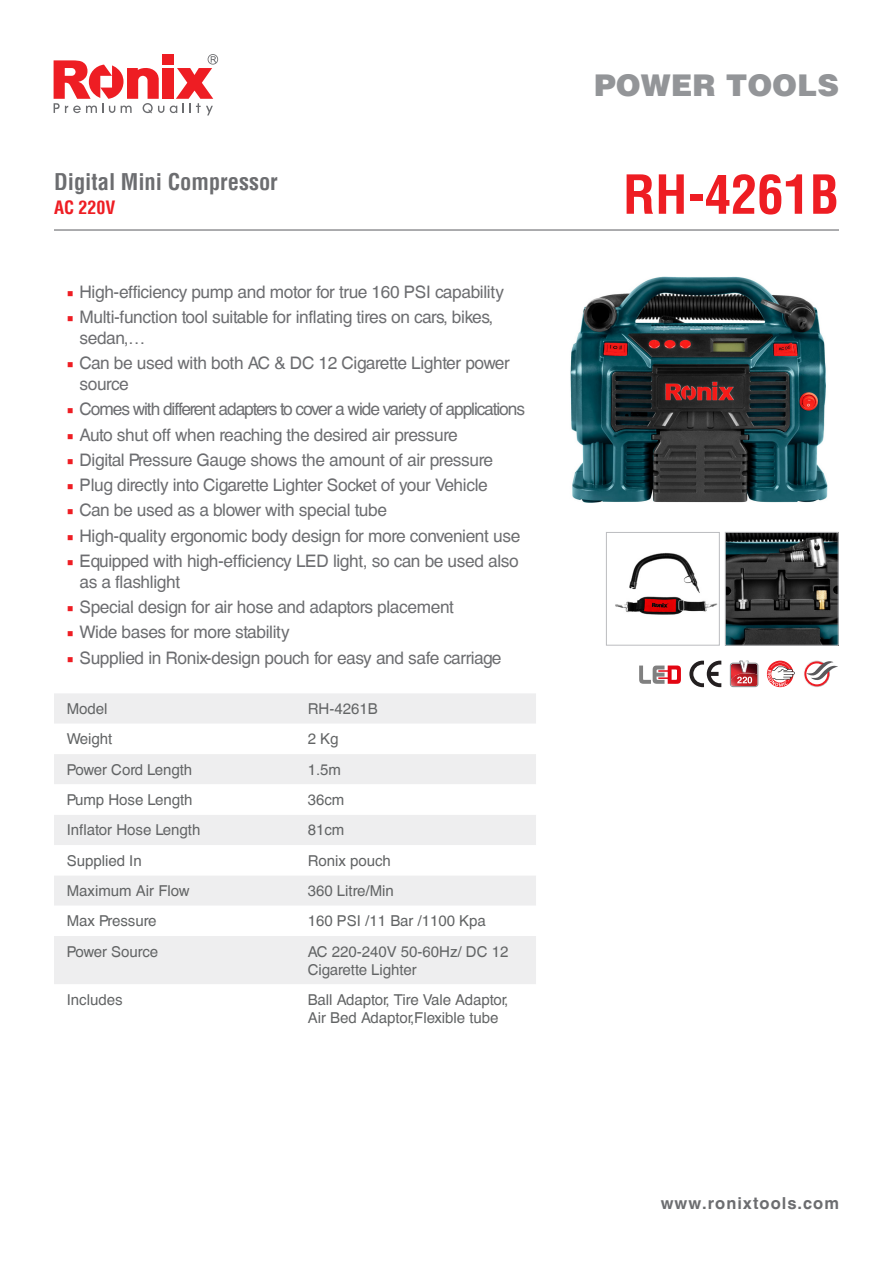
<style>
.page{position:relative;width:893px;height:1263px;background:#fff}
.page>*{position:absolute;margin:0;border:0;box-sizing:border-box;transform-origin:0 0}
.t1{font:700 condensed 52.5px "Helvetica LT";color:#ee1d23}
.t2{font:900 30px "Helvetica LT";color:#939598}
.t3{font:700 condensed 22.5px "Helvetica LT";color:#6c6d70}
.t4{font:700 condensed 18px "Helvetica LT";color:#ee1d23}
.t5{font:17.25px/21px "Helvetica CE";letter-spacing:-.02em;color:#6c6d70}
.t6{font:17.25px "Helvetica CE";letter-spacing:-.06em;color:#6c6d70}
.t7{font:700 16.5px "Helvetica CE";letter-spacing:.06em;color:#6c6d70}
.t8{font:15px/18px "Helvetica CE";color:#626465}
.s1{font-family:"Minion Pro";color:#ee1d23}
</style>
<div class="page">
<svg style="left:170px;top:54px;width:48px;height:61px"></svg>
<div style="left:162px;top:68px;width:11px;height:31px;background:#ee1d23"></div>
<svg style="left:54px;top:60px;width:110px;height:53px"></svg>
<div style="left:162px;top:54px;width:11px;height:11px;background:#ee1d23"></div>
<div style="left:54px;top:693px;width:482px;height:30px;background:#eeeeef"></div>
<svg style="left:54px;top:754px;width:482px;height:230px;fill:#eeeeef"></svg>
<hr style="left:54px;top:229px;width:785px;height:2px;background:#6c6d70">
<img style="left:570px;top:277px;width:258px;height:225px">
<img style="left:615px;top:553px;width:103px;height:62px">
<div style="left:606px;top:532px;width:114px;height:114px;border:1px solid #bcbdc0"></div>
<img style="left:727px;top:534px;width:110px;height:110px">
<div style="left:725px;top:532px;width:114px;height:114px;border:1px solid #bcbdc0"></div>
<svg style="left:689px;top:661px;width:32px;height:26px"></svg>
<svg style="left:767px;top:661px;width:28px;height:26px"></svg>
<svg style="left:730px;top:661px;width:28px;height:26px"></svg>
<svg style="left:804px;top:661px;width:34px;height:26px"></svg>
<svg style="left:639px;top:665px;width:42px;height:19px"></svg>
<p class="t3" style="left:54px;top:167px;width:225px">Digital Mini Compressor</p>
<p class="t4" style="left:54px;top:196px;width:63px">AC 220V</p>
<p class="t5" style="left:67px;top:281px;width:439px"><span class="s1">■</span> High-efficiency pump and motor for true 160 PSI capability</p>
<p class="t5" style="left:80px;top:306px;width:415px;text-indent:-13px"><span class="s1">■</span> Multi-function tool suitable for inflating tires on cars, bikes, sedan,…</p>
<p class="t5" style="left:80px;top:353px;width:432px;text-indent:-13px"><span class="s1">■</span> Can be used with both AC &amp; DC 12 Cigarette Lighter power source</p>
<p class="t6" style="left:67px;top:399px;width:460px"><span class="s1">■</span> Comes with different adapters to cover a wide variety of applications</p>
<p class="t5" style="left:67px;top:424px;width:392px"><span class="s1">■</span> Auto shut off when reaching the desired air pressure</p>
<p class="t5" style="left:67px;top:449px;width:428px"><span class="s1">■</span> Digital Pressure Gauge shows the amount of air pressure</p>
<p class="t5" style="left:67px;top:475px;width:422px"><span class="s1">■</span> Plug directly into Cigarette Lighter Socket of your Vehicle</p>
<p class="t5" style="left:67px;top:500px;width:322px"><span class="s1">■</span> Can be used as a blower with special tube</p>
<p class="t5" style="left:67px;top:525px;width:455px"><span class="s1">■</span> High-quality ergonomic body design for more convenient use</p>
<p class="t5" style="left:80px;top:550px;width:441px;text-indent:-13px"><span class="s1">■</span> Equipped with high-efficiency LED light, so can be used also as a flashlight</p>
<p class="t5" style="left:67px;top:597px;width:389px"><span class="s1">■</span> Special design for air hose and adaptors placement</p>
<p class="t5" style="left:67px;top:622px;width:225px"><span class="s1">■</span> Wide bases for more stability</p>
<p class="t5" style="left:67px;top:647px;width:436px"><span class="s1">■</span> Supplied in Ronix-design pouch for easy and safe carriage</p>
<p class="t8" style="left:67px;top:700px;width:42px">Model</p>
<p class="t8" style="left:308px;top:700px;width:72px">RH-4261B</p>
<p class="t8" style="left:67px;top:730px;width:47px">Weight</p>
<p class="t8" style="left:308px;top:730px;width:32px">2 Kg</p>
<p class="t8" style="left:67px;top:760px;width:127px">Power Cord Length</p>
<p class="t8" style="left:308px;top:760px;width:35px">1.5m</p>
<p class="t8" style="left:67px;top:791px;width:127px">Pump Hose Length</p>
<p class="t8" style="left:308px;top:791px;width:38px">36cm</p>
<p class="t8" style="left:67px;top:821px;width:135px">Inflator Hose Length</p>
<p class="t8" style="left:308px;top:821px;width:38px">81cm</p>
<p class="t8" style="left:67px;top:851px;width:77px">Supplied In</p>
<p class="t8" style="left:308px;top:851px;width:85px">Ronix pouch</p>
<p class="t8" style="left:67px;top:882px;width:124px">Maximum Air Flow</p>
<p class="t8" style="left:308px;top:882px;width:88px">360 Litre/Min</p>
<p class="t8" style="left:67px;top:912px;width:91px">Max Pressure</p>
<p class="t8" style="left:308px;top:912px;width:180px">160 PSI /11 Bar /1100 Kpa</p>
<p class="t8" style="left:67px;top:942px;width:93px">Power Source</p>
<p class="t8" style="left:308px;top:942px;width:202px">AC 220-240V 50-60Hz/ DC 12<br>Cigarette Lighter</p>
<p class="t8" style="left:67px;top:991px;width:57px">Includes</p>
<p class="t8" style="left:308px;top:991px;width:202px">Ball Adaptor, Tire Vale Adaptor,<br>Air Bed Adaptor,Flexible tube</p>
<h2 class="t2" style="left:594px;top:65px;width:246px">POWER TOOLS</h2>
<p class="t1" style="left:623px;top:162px;width:217px">RH-4261B</p>
<p class="t7" style="left:661px;top:1193px;width:180px">www.ronixtools.com</p>
</div>
